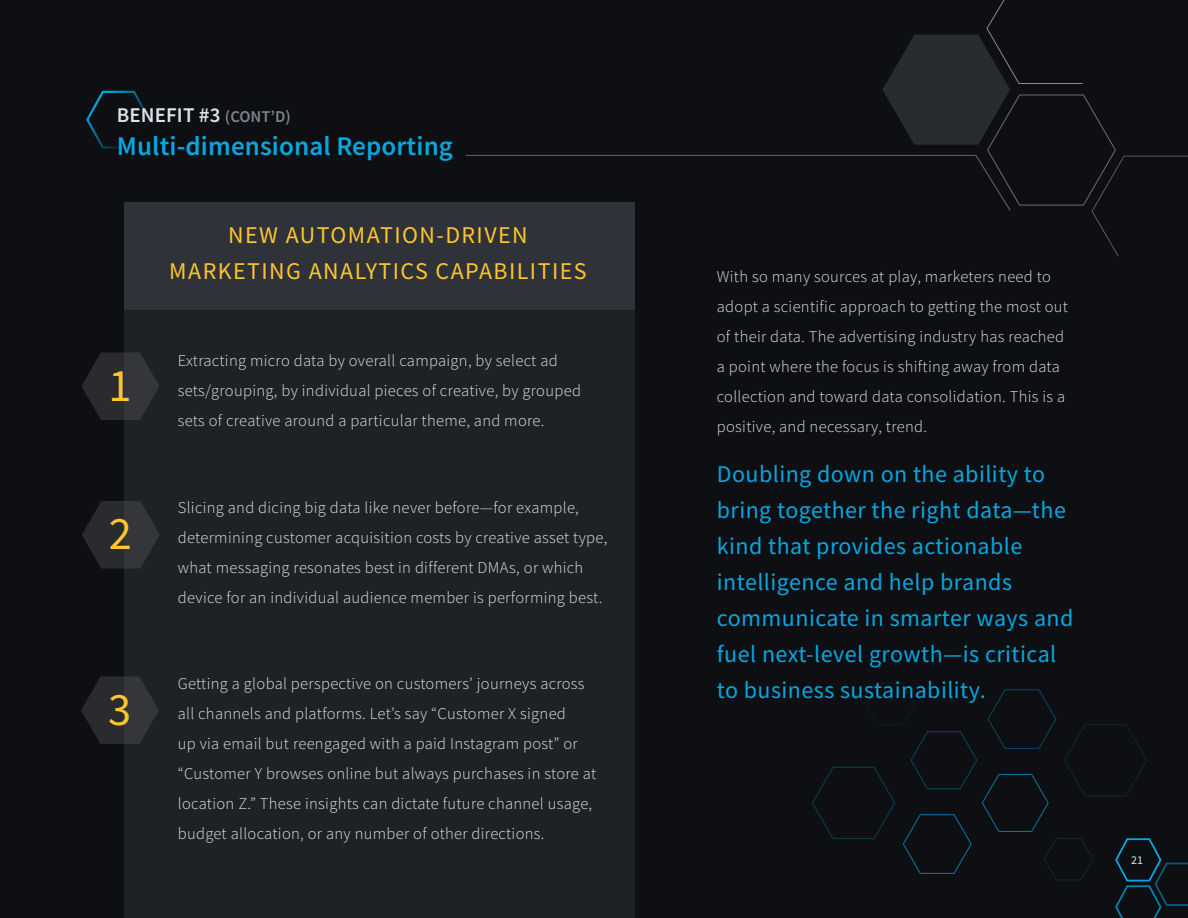
<style>
.page{position:relative;width:1188px;height:918px;background:#0d0f12}
.page>*{position:absolute;margin:0;border:0;box-sizing:border-box;transform-origin:0 0}
.t1{font:46.5px "Source Sans Pro";color:#ffc62c}
.t2{font:600 27px "Source Sans Pro";letter-spacing:.005em;color:#06a7e0}
.t3{font:24px/36px "Source Sans Pro";letter-spacing:.02em;color:#06a7e0}
.t4{font:24px/36px "Source Sans Pro";letter-spacing:.06em;color:#ffc62c;text-align:center}
.t5{font:600 21px "Source Sans Pro";letter-spacing:.005em;color:#dde2eb}
.t6{font:300 16.5px/30px "Source Sans Pro";letter-spacing:.02em;color:#dde2eb}
.t7{font:12px "Source Sans Pro";color:#dde2eb}
.s1{font-size:16.5px;color:#7c878d}
</style>
<div class="page">
<svg style="left:466px;top:0;width:722px;height:256px"></svg>
<div style="left:124px;top:252px;width:510px;height:666px;background:#1f2225"></div>
<svg style="left:81px;top:352px;width:78px;height:68px"></svg>
<svg style="left:812px;top:683px;width:376px;height:235px"></svg>
<div style="left:124px;top:202px;width:510px;height:108px;background:#303239"></div>
<svg style="left:82px;top:501px;width:78px;height:68px"></svg>
<svg style="left:81px;top:676px;width:78px;height:68px"></svg>
<svg style="left:86px;top:90px;width:64px;height:59px"></svg>
<p class="t5" style="left:117px;top:101px;width:176px">BENEFIT #3 <span class="s1">(CONT’D)</span></p>
<h2 class="t2" style="left:117px;top:129px;width:338px">Multi-dimensional Reporting</h2>
<h1 class="t1" style="left:108px;top:356px;width:25px">1</h1>
<h1 class="t1" style="left:109px;top:504px;width:25px">2</h1>
<h1 class="t1" style="left:108px;top:680px;width:25px">3</h1>
<h3 class="t4" style="left:169px;top:217px;width:419px">NEW AUTOMATION-DRIVEN<br>MARKETING ANALYTICS CAPABILITIES</h3>
<p class="t6" style="left:178px;top:346px;width:405px">Extracting micro data by overall campaign, by select ad sets/grouping, by individual pieces of creative, by grouped sets of creative around a particular theme, and more.</p>
<p class="t6" style="left:178px;top:493px;width:431px">Slicing and dicing big data like never before—for example, determining customer acquisition costs by creative asset type, what messaging resonates best in different DMAs, or which device for an individual audience member is performing best.</p>
<p class="t6" style="left:178px;top:668px;width:420px">Getting a global perspective on customers’ journeys across all channels and platforms. Let’s say “Customer X signed<br>up via email but reengaged with a paid Instagram post” or “Customer Y browses online but always purchases in store at location Z.” These insights can dictate future channel usage, budget allocation, or any number of other directions.</p>
<p class="t6" style="left:717px;top:262px;width:353px">With so many sources at play, marketers need to adopt a scientific approach to getting the most out of their data. The advertising industry has reached a point where the focus is shifting away from data collection and toward data consolidation. This is a positive, and necessary, trend.</p>
<h3 class="t3" style="left:717px;top:456px;width:358px">Doubling down on the ability to bring together the right data—the kind that provides actionable intelligence and help brands communicate in smarter ways and fuel next-level growth—is critical to business sustainability.</h3>
<p class="t7" style="left:1131px;top:852px;width:13px">21</p>
</div>
